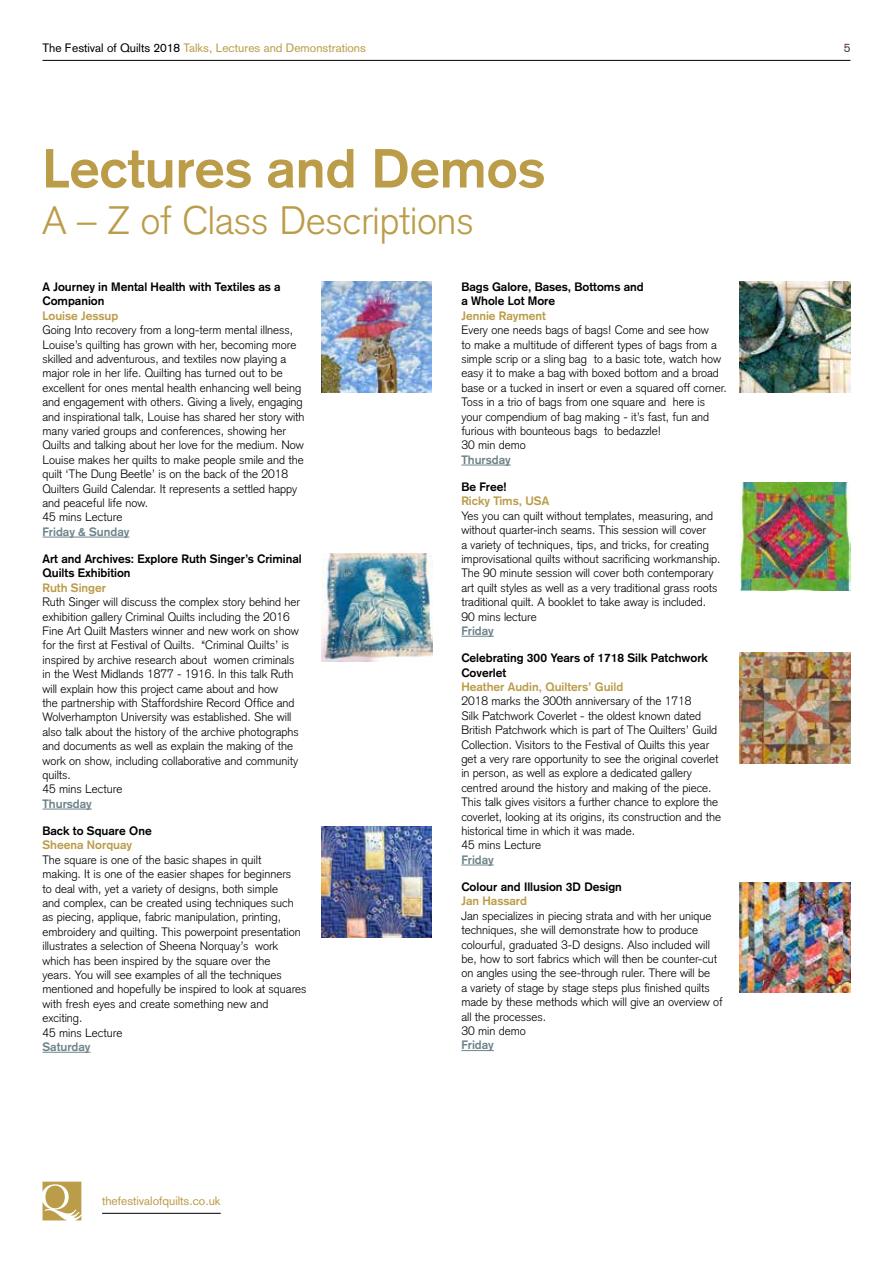
<style>
.page{position:relative;width:893px;height:1263px;background:#fff}
.page>*{position:absolute;margin:0;border:0;box-sizing:border-box;transform-origin:0 0}
.t1{font:700 54px "Akzidenz Grotesk";color:#bb9c49}
.t2{font:300 39px "Akzidenz Grotesk";color:#bb9c49}
.t3{font:300 12px/14.4px "Akzidenz Grotesk";color:#000}
.t4{font:700 12px/14.4px "Akzidenz Grotesk";color:#000}
.t5{font:700 12px "Akzidenz Grotesk";color:#bb9c49}
.t6{font:12px "Akzidenz Grotesk";color:#bb9c49}
.t7{font:700 12px "Akzidenz Grotesk";color:#6e848a}
.t8{font:12px "Akzidenz Grotesk";color:#58373a}
.s1{color:#000}
</style>
<div class="page">
<hr style="left:43px;top:60px;width:807px;height:1px;background:#000">
<svg style="left:43px;top:1181px;width:38px;height:39px"></svg>
<hr style="left:102px;top:1213px;width:119px;height:1px;background:#000">
<hr style="left:43px;top:537px;width:86px;height:1px;background:#6e848a">
<hr style="left:43px;top:809px;width:49px;height:1px;background:#6e848a">
<hr style="left:43px;top:1052px;width:48px;height:1px;background:#6e848a">
<hr style="left:461px;top:465px;width:50px;height:1px;background:#6e848a">
<hr style="left:461px;top:636px;width:33px;height:1px;background:#6e848a">
<hr style="left:461px;top:865px;width:33px;height:1px;background:#6e848a">
<hr style="left:461px;top:1050px;width:33px;height:1px;background:#6e848a">
<img style="left:321px;top:282px;width:111px;height:110px">
<img style="left:322px;top:554px;width:110px;height:107px">
<img style="left:740px;top:282px;width:110px;height:110px">
<img style="left:740px;top:482px;width:110px;height:108px">
<img style="left:322px;top:827px;width:110px;height:110px">
<img style="left:740px;top:653px;width:110px;height:110px">
<img style="left:740px;top:882px;width:110px;height:111px">
<p class="t6" style="left:43px;top:40px;width:325px"><span class="s1">The Festival of Quilts 2018</span> Talks, Lectures and Demonstrations</p>
<p class="t8" style="left:844px;top:40px;width:8px">5</p>
<h1 class="t1" style="left:43px;top:137px;width:504px">Lectures and Demos</h1>
<h2 class="t2" style="left:43px;top:198px;width:433px">A – Z of Class Descriptions</h2>
<p class="t4" style="left:43px;top:279px;width:240px">A Journey in Mental Health with Textiles as a<br>Companion</p>
<p class="t5" style="left:43px;top:308px;width:77px">Louise Jessup</p>
<p class="t3" style="left:43px;top:323px;width:264px">Going Into recovery from a long-term mental illness, Louise’s quilting has grown with her, becoming more skilled and adventurous, and textiles now playing a major role in her life. Quilting has turned out to be excellent for ones mental health enhancing well being and engagement with others. Giving a lively, engaging and inspirational talk, Louise has shared her story with many varied groups and conferences, showing her Quilts and talking about her love for the medium. Now Louise makes her quilts to make people smile and the quilt ‘The Dung Beetle’ is on the back of the 2018<br>Quilters Guild Calendar. It represents a settled happy and peaceful life now.<br>45 mins Lecture</p>
<p class="t7" style="left:43px;top:524px;width:88px">Friday &amp; Sunday</p>
<p class="t4" style="left:43px;top:551px;width:261px">Art and Archives: Explore Ruth Singer’s Criminal<br>Quilts Exhibition</p>
<p class="t5" style="left:43px;top:580px;width:65px">Ruth Singer</p>
<p class="t3" style="left:43px;top:595px;width:259px">Ruth Singer will discuss the complex story behind her exhibition gallery Criminal Quilts including the 2016<br>Fine Art Quilt Masters winner and new work on show for the first at Festival of Quilts. “Criminal Quilts’ is inspired by archive research about women criminals in the West Midlands 1877 - 1916. In this talk Ruth will explain how this project came about and how<br>the partnership with Staffordshire Record Office and Wolverhampton University was established. She will also talk about the history of the archive photographs and documents as well as explain the making of the work on show, including collaborative and community quilts.<br>45 mins Lecture</p>
<p class="t7" style="left:43px;top:796px;width:51px">Thursday</p>
<p class="t4" style="left:43px;top:823px;width:111px">Back to Square One</p>
<p class="t5" style="left:43px;top:838px;width:91px">Sheena Norquay</p>
<p class="t3" style="left:43px;top:852px;width:266px">The square is one of the basic shapes in quilt<br>making. It is one of the easier shapes for beginners<br>to deal with, yet a variety of designs, both simple<br>and complex, can be created using techniques such as piecing, applique, fabric manipulation, printing, embroidery and quilting. This powerpoint presentation illustrates a selection of Sheena Norquay’s work which has been inspired by the square over the<br>years. You will see examples of all the techniques mentioned and hopefully be inspired to look at squares with fresh eyes and create something new and exciting.<br>45 mins Lecture</p>
<p class="t7" style="left:43px;top:1040px;width:49px">Saturday</p>
<p class="t4" style="left:461px;top:279px;width:184px">Bags Galore, Bases, Bottoms and a Whole Lot More</p>
<p class="t5" style="left:461px;top:308px;width:86px">Jennie Rayment</p>
<p class="t3" style="left:461px;top:323px;width:267px">Every one needs bags of bags! Come and see how<br>to make a multitude of different types of bags from a simple scrip or a sling bag to a basic tote, watch how easy it to make a bag with boxed bottom and a broad base or a tucked in insert or even a squared off corner.<br>Toss in a trio of bags from one square and here is your compendium of bag making - it’s fast, fun and furious with bounteous bags to bedazzle!<br>30 min demo</p>
<p class="t7" style="left:461px;top:452px;width:51px">Thursday</p>
<p class="t4" style="left:461px;top:479px;width:47px">Be Free!</p>
<p class="t5" style="left:461px;top:494px;width:89px">Ricky Tims, USA</p>
<p class="t3" style="left:461px;top:508px;width:261px">Yes you can quilt without templates, measuring, and without quarter-inch seams. This session will cover<br>a variety of techniques, tips, and tricks, for creating improvisational quilts without sacrificing workmanship.<br>The 90 minute session will cover both contemporary art quilt styles as well as a very traditional grass roots traditional quilt. A booklet to take away is included.<br>90 mins lecture</p>
<p class="t7" style="left:461px;top:624px;width:34px">Friday</p>
<p class="t4" style="left:461px;top:651px;width:248px">Celebrating 300 Years of 1718 Silk Patchwork<br>Coverlet</p>
<p class="t5" style="left:461px;top:680px;width:163px">Heather Audin, Quilters’ Guild</p>
<p class="t3" style="left:461px;top:694px;width:261px">2018 marks the 300th anniversary of the 1718<br>Silk Patchwork Coverlet - the oldest known dated British Patchwork which is part of The Quilters’ Guild Collection. Visitors to the Festival of Quilts this year get a very rare opportunity to see the original coverlet in person, as well as explore a dedicated gallery centred around the history and making of the piece.<br>This talk gives visitors a further chance to explore the coverlet, looking at its origins, its construction and the historical time in which it was made.<br>45 mins Lecture</p>
<p class="t7" style="left:461px;top:852px;width:34px">Friday</p>
<p class="t4" style="left:461px;top:879px;width:162px">Colour and Illusion 3D Design</p>
<p class="t5" style="left:461px;top:894px;width:67px">Jan Hassard</p>
<p class="t3" style="left:461px;top:908px;width:263px">Jan specializes in piecing strata and with her unique techniques, she will demonstrate how to produce colourful, graduated 3-D designs. Also included will be, how to sort fabrics which will then be counter-cut on angles using the see-through ruler. There will be<br>a variety of stage by stage steps plus finished quilts made by these methods which will give an overview of all the processes.<br>30 min demo</p>
<p class="t7" style="left:461px;top:1038px;width:34px">Friday</p>
<p class="t6" style="left:102px;top:1193px;width:120px">thefestivalofquilts.co.uk</p>
</div>
